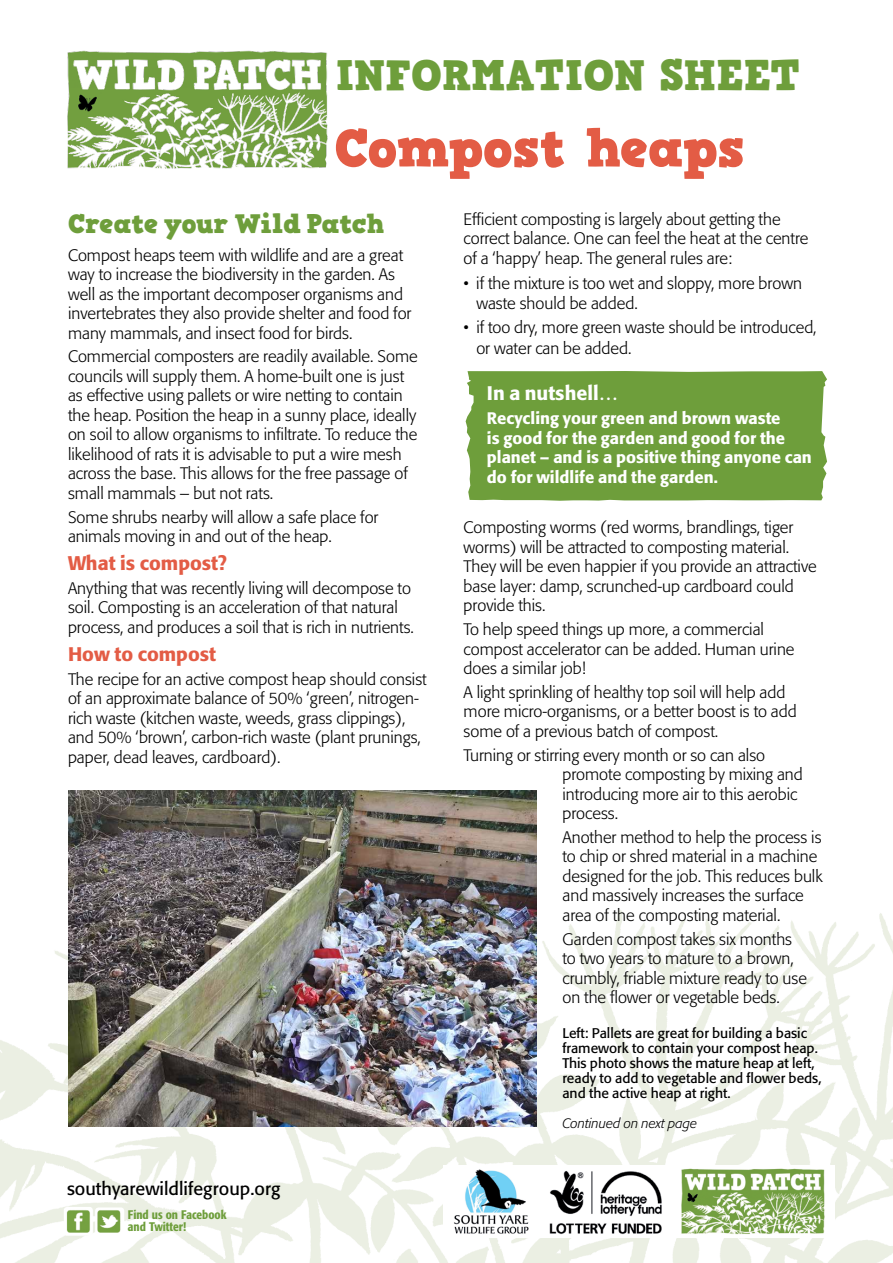
<style>
.page{position:relative;width:893px;height:1263px;background:#fff}
.page>*{position:absolute;margin:0;border:0;box-sizing:border-box;transform-origin:0 0}
.t1{font:53.85px "HVD Comic Serif Pro";color:#e35c45}
.t2{font:42.45px "HVD Comic Serif Pro";color:#6e9e3b}
.t3{font:27px "HVD Comic Serif Pro";letter-spacing:-.02em;color:#6e9e3b}
.t4{font:500 19.5px "Formata";color:#e35c45}
.t5{font:500 19.5px "Formata";color:#fff}
.t6{font:18px "Formata";color:#000}
.t7{font:300 16.5px/19.5px "Formata";color:#000}
.t8{font:500 16.5px/19.5px "Formata";color:#fff}
.t9{font:13.8px/15px "Formata";color:#000}
.t10{font:italic 300 13.5px "Formata";color:#000}
.t11{font:500 condensed 12.3px/12px "Formata";color:#6e9e3b}
</style>
<div class="page">
<img style="left:0;top:910px;width:893px;height:353px">
<img style="left:67px;top:50px;width:261px;height:119px">
<img style="left:443px;top:1165px;width:391px;height:72px">
<img style="left:64px;top:1207px;width:29px;height:29px">
<img style="left:95px;top:1207px;width:29px;height:29px">
<div style="left:466px;top:371px;width:361px;height:130px;background:#6e9e3b"></div>
<img style="left:68px;top:791px;width:469px;height:336px">
<h2 class="t2" style="left:336px;top:42px;width:466px">INFORMATION SHEET</h2>
<h1 class="t1" style="left:334px;top:106px;width:411px">Compost heaps</h1>
<h3 class="t3" style="left:68px;top:202px;width:317px">Create your Wild Patch</h3>
<p class="t7" style="left:68px;top:245px;width:345px">Compost heaps teem with wildlife and are a great way to increase the biodiversity in the garden. As well as the important decomposer organisms and invertebrates they also provide shelter and food for many mammals, and insect food for birds.</p>
<p class="t7" style="left:68px;top:347px;width:351px">Commercial composters are readily available. Some councils will supply them. A home-built one is just as effective using pallets or wire netting to contain the heap. Position the heap in a sunny place, ideally on soil to allow organisms to infiltrate. To reduce the likelihood of rats it is advisable to put a wire mesh across the base. This allows for the free passage of small mammals – but not rats.</p>
<p class="t7" style="left:68px;top:507px;width:312px">Some shrubs nearby will allow a safe place for animals moving in and out of the heap.</p>
<p class="t4" style="left:68px;top:551px;width:161px">What is compost?</p>
<p class="t7" style="left:68px;top:578px;width:347px">Anything that was recently living will decompose to soil. Composting is an acceleration of that natural process, and produces a soil that is rich in nutrients.</p>
<p class="t4" style="left:68px;top:642px;width:150px">How to compost</p>
<p class="t7" style="left:68px;top:669px;width:360px">The recipe for an active compost heap should consist of an approximate balance of 50% ‘green’, nitrogen&shy;rich waste (kitchen waste, weeds, grass clippings), and 50% ‘brown’, carbon-rich waste (plant prunings, paper, dead leaves, cardboard).</p>
<p class="t7" style="left:463px;top:210px;width:346px">Efficient composting is largely about getting the correct balance. One can feel the heat at the centre of a ‘happy’ heap. The general rules are:</p>
<p class="t7" style="left:476px;top:273px;width:327px;line-height:20.2px;text-indent:-13px">• if the mixture is too wet and sloppy, more brown waste should be added.</p>
<p class="t7" style="left:476px;top:317px;width:342px;line-height:20.2px;text-indent:-13px">• if too dry, more green waste should be introduced, or water can be added.</p>
<p class="t5" style="left:487px;top:381px;width:133px">In a nutshell…</p>
<p class="t8" style="left:487px;top:408px;width:327px">Recycling your green and brown waste<br>is good for the garden and good for the planet – and is a positive thing anyone can do for wildlife and the garden.</p>
<p class="t7" style="left:464px;top:518px;width:355px">Composting worms (red worms, brandlings, tiger worms) will be attracted to composting material.<br>They will be even happier if you provide an attractive base layer: damp, scrunched-up cardboard could provide this.</p>
<p class="t7" style="left:464px;top:620px;width:332px">To help speed things up more, a commercial compost accelerator can be added. Human urine does a similar job!</p>
<p class="t7" style="left:464px;top:682px;width:335px">A light sprinkling of healthy top soil will help add more micro-organisms, or a better boost is to add some of a previous batch of compost.</p>
<p class="t7" style="left:562px;top:745px;width:242px;text-indent:-99px">Turning or stirring every month or so can also promote composting by mixing and introducing more air to this aerobic process.</p>
<p class="t7" style="left:562px;top:827px;width:262px">Another method to help the process is to chip or shred material in a machine designed for the job. This reduces bulk and massively increases the surface area of the composting material.</p>
<p class="t7" style="left:562px;top:929px;width:246px">Garden compost takes six months to two years to mature to a brown, crumbly, friable mixture ready to use on the flower or vegetable beds.</p>
<p class="t6" style="left:67px;top:1178px;width:215px">southyarewildlifegroup.org</p>
<p class="t11" style="left:128px;top:1208px;width:100px">Find us on Facebook and Twitter!</p>
<p class="t9" style="left:562px;top:1025px;width:261px">Left: Pallets are great for building a basic framework to contain your compost heap.<br>This photo shows the mature heap at left, ready to add to vegetable and flower beds, and the active heap at right.</p>
<p class="t10" style="left:562px;top:1116px;width:136px">Continued on next page</p>
</div>
